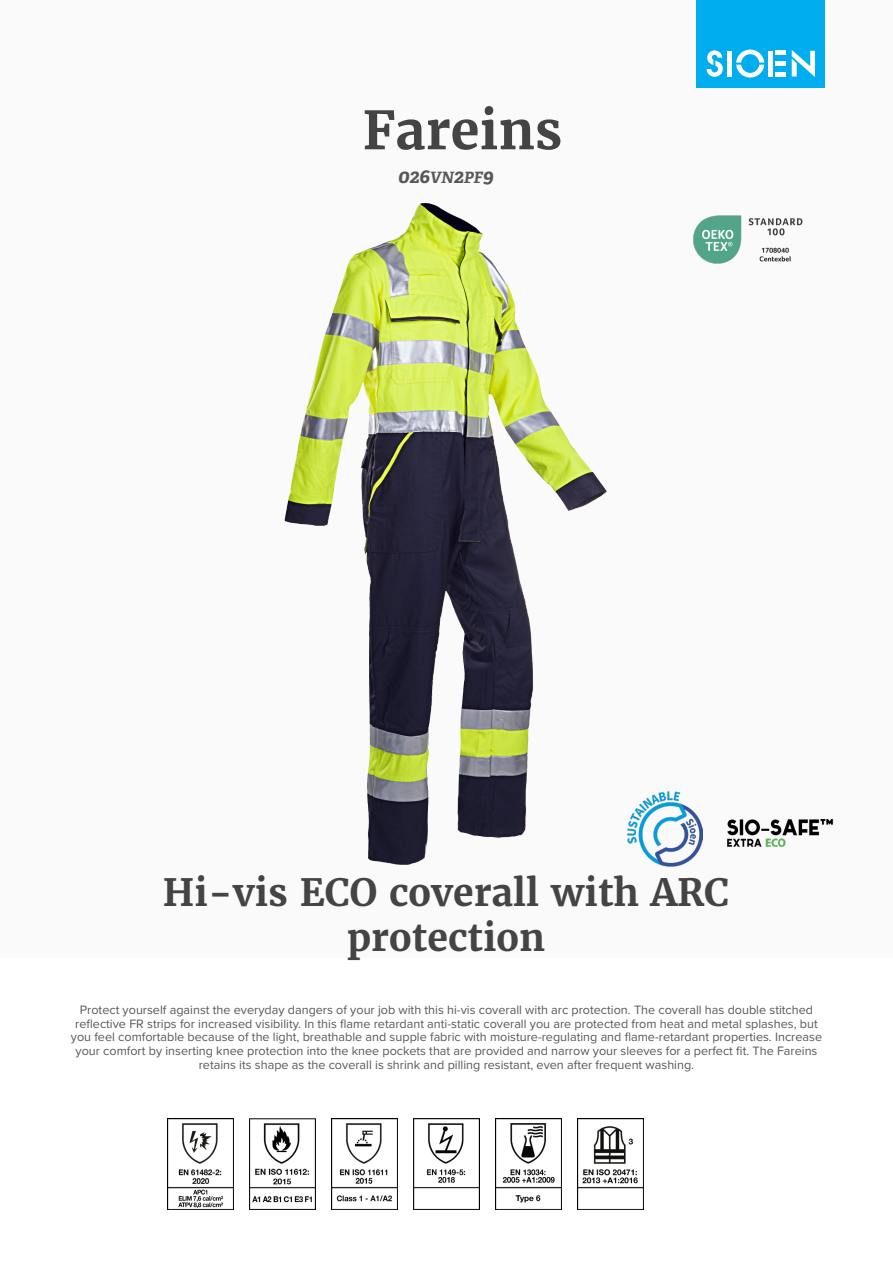
<style>
.page{position:relative;width:893px;height:1263px;background:#fff}
.page>*{position:absolute;margin:0;border:0;box-sizing:border-box;transform-origin:0 0}
.product_name{font:700 52.5px "Merriweather";color:#444}
.product_h2{font:700 37.5px/45px "Merriweather";color:#444;text-align:center}
.product_ref{font:italic 700 19.5px "Adelle";color:#57585a}
.product_description{font:12.6px/13.6px "Proxima Nova";color:#57585a;text-align:center}
.s1{font-size:15.6px}
</style>
<div class="page">
<div style="left:0;top:0;width:893px;height:957px;background:#fafafa"></div>
<div style="left:697px;top:0;width:128px;height:88px;background:#00aeef"></div>
<svg style="left:707px;top:50px;width:16px;height:27px"></svg>
<svg style="left:736px;top:50px;width:28px;height:28px"></svg>
<div style="left:727px;top:51px;width:5px;height:26px;background:#fff"></div>
<div style="left:768px;top:51px;width:5px;height:26px;background:#fff"></div>
<div style="left:775px;top:72px;width:11px;height:5px;background:#fff"></div>
<div style="left:775px;top:61px;width:11px;height:5px;background:#fff"></div>
<hr style="left:775px;top:51px;width:11px;height:4px;background:#fff">
<svg style="left:792px;top:50px;width:23px;height:27px"></svg>
<img style="left:727px;top:818px;width:106px;height:29px">
<img style="left:688px;top:807px;width:15px;height:55px">
<img style="left:693px;top:215px;width:110px;height:49px">
<img style="left:167px;top:1118px;width:66px;height:92px">
<img style="left:249px;top:1118px;width:66px;height:92px">
<img style="left:331px;top:1118px;width:66px;height:92px">
<img style="left:413px;top:1118px;width:67px;height:92px">
<img style="left:495px;top:1118px;width:67px;height:92px">
<img style="left:577px;top:1118px;width:67px;height:92px">
<img style="left:284px;top:203px;width:404px;height:664px">
<p class="product_name" style="left:363px;top:97px;width:201px">Fareins</p>
<p class="product_ref" style="left:398px;top:164px;width:97px">026<span class="s1">VN</span>2<span class="s1">PF</span>9</p>
<p class="product_h2" style="left:163px;top:869px;width:567px">Hi-vis ECO coverall with ARC protection</p>
<p class="product_description" style="left:71px;top:1002px;width:753px">Protect yourself against the everyday dangers of your job with this hi-vis coverall with arc protection. The coverall has double stitched reflective FR strips for increased visibility. In this flame retardant anti-static coverall you are protected from heat and metal splashes, but you feel comfortable because of the light, breathable and supple fabric with moisture-regulating and flame-retardant properties. Increase your comfort by inserting knee protection into the knee pockets that are provided and narrow your sleeves for a perfect fit. The Fareins retains its shape as the coverall is shrink and pilling resistant, even after frequent washing.</p>
</div>
